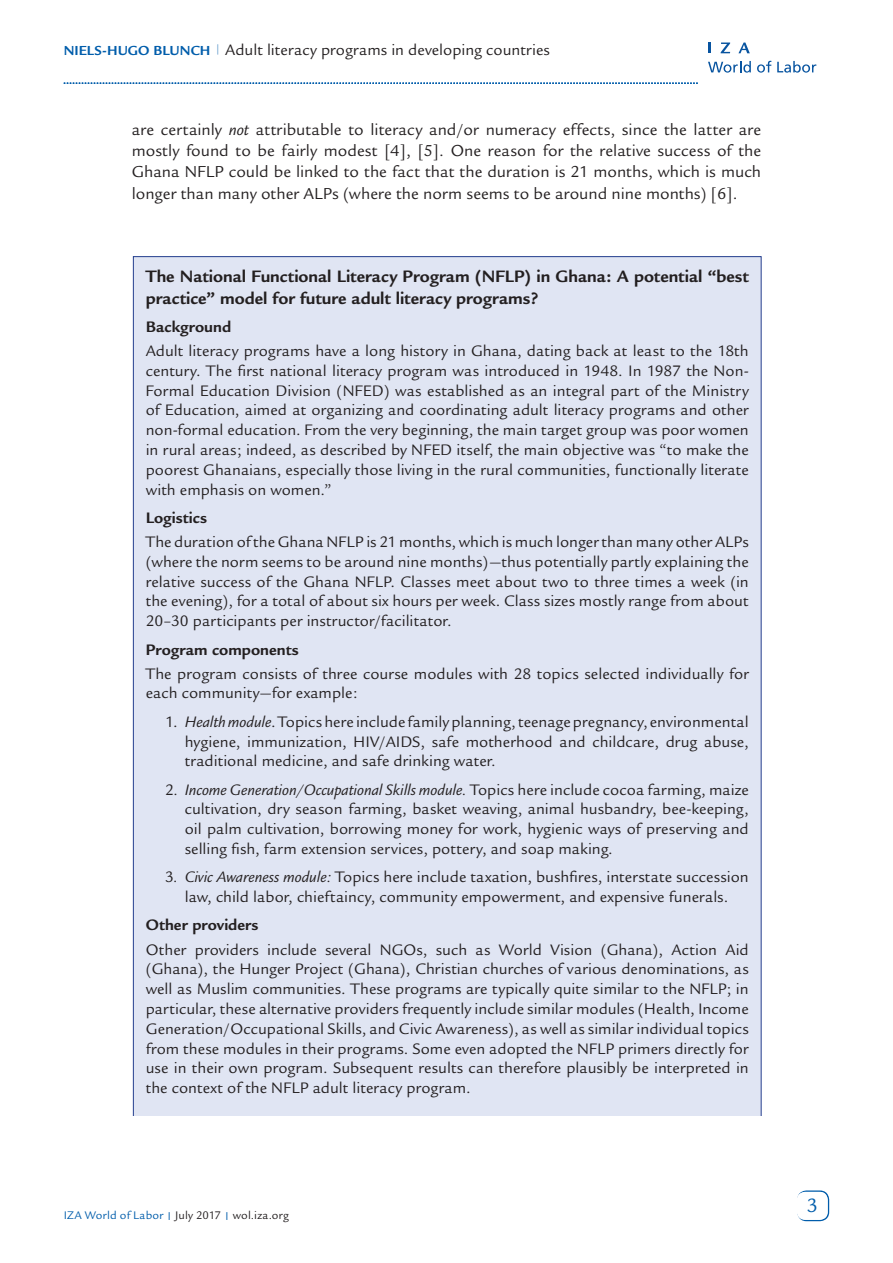
<style>
.page{position:relative;width:893px;height:1263px;background:#fff}
.page>*{position:absolute;margin:0;border:0;box-sizing:border-box;transform-origin:0 0}
.t1{font:21px "Legacy Sans";color:#015dab}
.t2{font:700 18px/21.6px "Legacy Sans";color:#231f20}
.t3{font:17.25px/21.1px "Legacy Sans";color:#231f20;text-align:justify}
.t4{font:16.5px/19.8px "Legacy Sans";letter-spacing:.005em;color:#231f20;text-align:justify}
.t5{font:700 16.5px "Legacy Sans";letter-spacing:.005em;color:#231f20}
.t6{font:12px "Legacy Sans";letter-spacing:.015em;color:#231f20}
.s1{font-weight:700;font-size:14.25px;color:#015dab}
.s2{font-style:italic}
.s3{color:#015dab}
</style>
<div class="page">
<div style="left:797px;top:1190px;width:32px;height:31px;border:2px solid #015dab;border-radius:9px"></div>
<div style="left:797px;top:1192px;width:31px;height:28px;background:#fff;border-radius:9px"></div>
<svg style="left:708px;top:61px;width:43px;height:12px"></svg>
<svg style="left:757px;top:61px;width:14px;height:12px"></svg>
<svg style="left:777px;top:61px;width:39px;height:12px"></svg>
<svg style="left:709px;top:43px;width:2px;height:10px"></svg>
<svg style="left:721px;top:43px;width:9px;height:10px"></svg>
<svg style="left:738px;top:43px;width:12px;height:10px"></svg>
<svg style="left:64px;top:82px;width:634px;height:2px"></svg>
<div style="left:133px;top:257px;width:628px;height:860px;background:#e0e5f3"></div>
<div style="left:110px;top:1116px;width:661px;height:14px;background:#fff"></div>
<p class="t4" style="left:64px;top:40px;width:488px"><span class="s1">NIELS-HUGO BLUNCH</span> <sup>|</sup> Adult literacy programs in developing countries</p>
<p class="t3" style="left:132px;top:119px;width:631px">are certainly <span class="s2">not</span> attributable to literacy and/or numeracy effects, since the latter are mostly found to be fairly modest [4], [5]. One reason for the relative success of the Ghana NFLP could be linked to the fact that the duration is 21 months, which is much longer than many other ALPs (where the norm seems to be around nine months) [6].</p>
<p class="t2" style="left:146px;top:266px;width:604px">The National Functional Literacy Program (NFLP) in Ghana: A potential “best practice” model for future adult literacy programs?</p>
<p class="t5" style="left:146px;top:317px;width:87px">Background</p>
<p class="t4" style="left:146px;top:341px;width:605px">Adult literacy programs have a long history in Ghana, dating back at least to the 18th century. The first national literacy program was introduced in 1948. In 1987 the Non-Formal Education Division (NFED) was established as an integral part of the Ministry of Education, aimed at organizing and coordinating adult literacy programs and other non-formal education. From the very beginning, the main target group was poor women in rural areas; indeed, as described by NFED itself, the main objective was “to make the poorest Ghanaians, especially those living in the rural communities, functionally literate with emphasis on women.”</p>
<p class="t5" style="left:146px;top:508px;width:63px">Logistics</p>
<p class="t4" style="left:146px;top:532px;width:605px">The duration of the Ghana NFLP is 21 months, which is much longer than many other ALPs (where the norm seems to be around nine months)—thus potentially partly explaining the relative success of the Ghana NFLP. Classes meet about two to three times a week (in the evening), for a total of about six hours per week. Class sizes mostly range from about 20–30 participants per instructor/facilitator.</p>
<p class="t5" style="left:146px;top:640px;width:155px">Program components</p>
<p class="t4" style="left:146px;top:664px;width:605px">The program consists of three course modules with 28 topics selected individually for each community—for example:</p>
<p class="t4" style="left:185px;top:712px;width:565px;text-indent:-20px">1. <span class="s2">Health module</span>. Topics here include family planning, teenage pregnancy, environmental hygiene, immunization, HIV/AIDS, safe motherhood and childcare, drug abuse, traditional medicine, and safe drinking water.</p>
<p class="t4" style="left:185px;top:780px;width:565px;text-indent:-20px">2<span class="s2">. Income Generation/Occupational Skills module.</span> Topics here include cocoa farming, maize cultivation, dry season farming, basket weaving, animal husbandry, bee-keeping, oil palm cultivation, borrowing money for work, hygienic ways of preserving and selling fish, farm extension services, pottery, and soap making.</p>
<p class="t4" style="left:165px;top:867px;width:585px;text-align:center">3<span class="s2">. Civic Awareness module:</span> Topics here include taxation, bushfires, interstate succession law, child labor, chieftaincy, community empowerment, and expensive funerals.</p>
<p class="t5" style="left:146px;top:916px;width:114px">Other providers</p>
<p class="t4" style="left:146px;top:939px;width:604px">Other providers include several NGOs, such as World Vision (Ghana), Action Aid (Ghana), the Hunger Project (Ghana), Christian churches of various denominations, as well as Muslim communities. These programs are typically quite similar to the NFLP; in particular, these alternative providers frequently include similar modules (Health, Income Generation/Occupational Skills, and Civic Awareness), as well as similar individual topics from these modules in their programs. Some even adopted the NFLP primers directly for use in their own program. Subsequent results can therefore plausibly be interpreted in the context of the NFLP adult literacy program.</p>
<p class="t6" style="left:64px;top:1209px;width:227px"><span class="s3">IZA World of Labor</span> <sup>|</sup> July 2017 <sup>|</sup> wol.iza.org</p>
<p class="t1" style="left:807px;top:1193px;width:13px">3</p>
</div>
